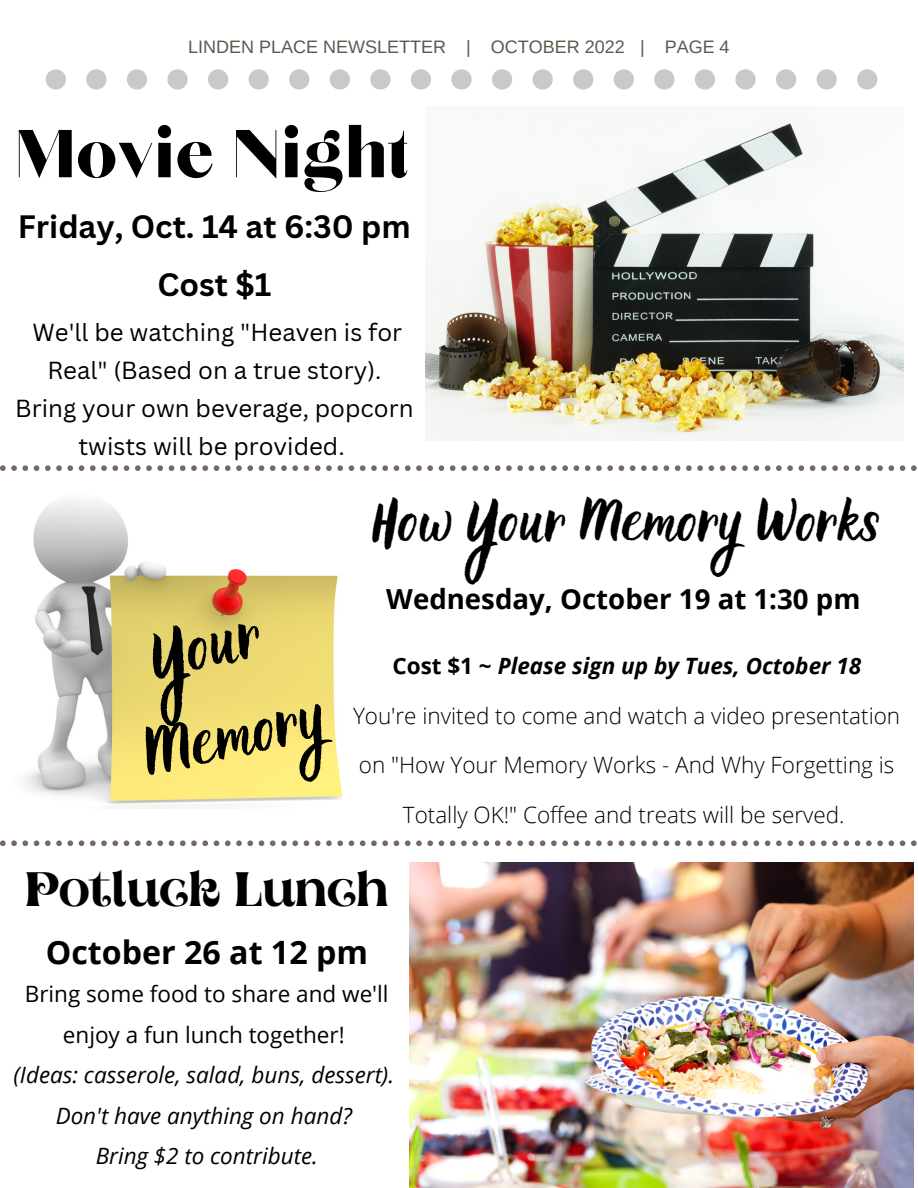
<style>
.page{position:relative;width:918px;height:1188px;background:#fff}
.page>*{position:absolute;margin:0;border:0;box-sizing:border-box;transform-origin:0 0}
.t1{font:84.45px "Chloe";color:#000}
.t2{font:55.2px/94.1px "Holla";color:#000;text-align:center}
.t3{font:48.75px "Holla";color:#000}
.t4{font:600 48.3px "Aprila";color:#000}
.t5{font:700 32.25px "Open Sans";color:#000}
.t6{font:700 31.5px/57.3px "Canva Sans";color:#000;text-align:center}
.t7{font:700 27.6px "Open Sans";color:#000}
.t8{font:24px/38.2px "Canva Sans";color:#000;text-align:center}
.t9{font:300 22.5px "Open Sans";color:#000}
.t10{font:italic 22.5px/40.5px "Open Sans";color:#000;text-align:center}
.t11{font:22.5px/40.5px "Open Sans";color:#000;text-align:center}
.t12{font:italic 700 22.5px "Open Sans";color:#000}
.t13{font:18px "Arimo";color:#5c594d}
.s1{font-style:normal}
</style>
<div class="page">
<svg style="left:46px;top:69px;width:20px;height:21px"></svg>
<svg style="left:86px;top:69px;width:21px;height:21px"></svg>
<svg style="left:127px;top:69px;width:20px;height:21px"></svg>
<svg style="left:167px;top:69px;width:21px;height:21px"></svg>
<svg style="left:208px;top:69px;width:20px;height:21px"></svg>
<svg style="left:249px;top:69px;width:20px;height:21px"></svg>
<svg style="left:289px;top:69px;width:20px;height:21px"></svg>
<svg style="left:330px;top:69px;width:20px;height:21px"></svg>
<svg style="left:370px;top:69px;width:21px;height:21px"></svg>
<svg style="left:411px;top:69px;width:20px;height:21px"></svg>
<svg style="left:451px;top:69px;width:21px;height:21px"></svg>
<svg style="left:492px;top:69px;width:20px;height:21px"></svg>
<svg style="left:533px;top:69px;width:20px;height:21px"></svg>
<svg style="left:573px;top:69px;width:20px;height:21px"></svg>
<svg style="left:614px;top:69px;width:20px;height:21px"></svg>
<svg style="left:654px;top:69px;width:21px;height:21px"></svg>
<svg style="left:695px;top:69px;width:20px;height:21px"></svg>
<svg style="left:735px;top:69px;width:21px;height:21px"></svg>
<svg style="left:776px;top:69px;width:20px;height:21px"></svg>
<svg style="left:817px;top:69px;width:20px;height:21px"></svg>
<svg style="left:857px;top:69px;width:20px;height:21px"></svg>
<svg style="left:0;top:840px;width:917px;height:6px"></svg>
<svg style="left:0;top:465px;width:917px;height:6px"></svg>
<img style="left:409px;top:863px;width:504px;height:325px">
<img style="left:25px;top:500px;width:318px;height:309px">
<img style="left:425px;top:122px;width:478px;height:319px">
<p class="t13" style="left:188px;top:37px;width:543px">LINDEN PLACE NEWSLETTER | OCTOBER 2022 | PAGE 4</p>
<h1 class="t1" style="left:15px;top:114px;width:396px">Movie Night</h1>
<h3 class="t6" style="left:18px;top:197px;width:394px">Friday, Oct. 14 at 6:30 pm<br>Cost $1</h3>
<p class="t8" style="left:15px;top:312px;width:400px">We'll be watching "Heaven is for<br>Real" (Based on a true story).<br>Bring your own beverage, popcorn twists will be provided.</p>
<h2 class="t2" style="left:113px;top:618px;width:187px;rotate:-13deg">Your<br>Memory</h2>
<h3 class="t3" style="left:372px;top:493px;width:512px">How Your Memory Works</h3>
<p class="t7" style="left:386px;top:580px;width:476px">Wednesday, October 19 at 1:30 pm</p>
<p class="t12" style="left:392px;top:650px;width:470px"><span class="s1">Cost $1 ~</span> Please sign up by Tues, October 18</p>
<p class="t9" style="left:353px;top:700px;width:549px">You're invited to come and watch a video presentation</p>
<p class="t9" style="left:359px;top:749px;width:537px">on "How Your Memory Works - And Why Forgetting is</p>
<p class="t9" style="left:403px;top:799px;width:443px">Totally OK!" Coffee and treats will be served.</p>
<h3 class="t4" style="left:25px;top:870px;width:365px">Potluck Lunch</h3>
<h3 class="t5" style="left:46px;top:929px;width:324px">October 26 at 12 pm</h3>
<p class="t11" style="left:25px;top:973px;width:365px">Bring some food to share and we'll enjoy a fun lunch together!</p>
<p class="t10" style="left:14px;top:1054px;width:382px">(Ideas: casserole, salad, buns, dessert).<br>Don't have anything on hand?<br>Bring $2 to contribute.</p>
</div>
